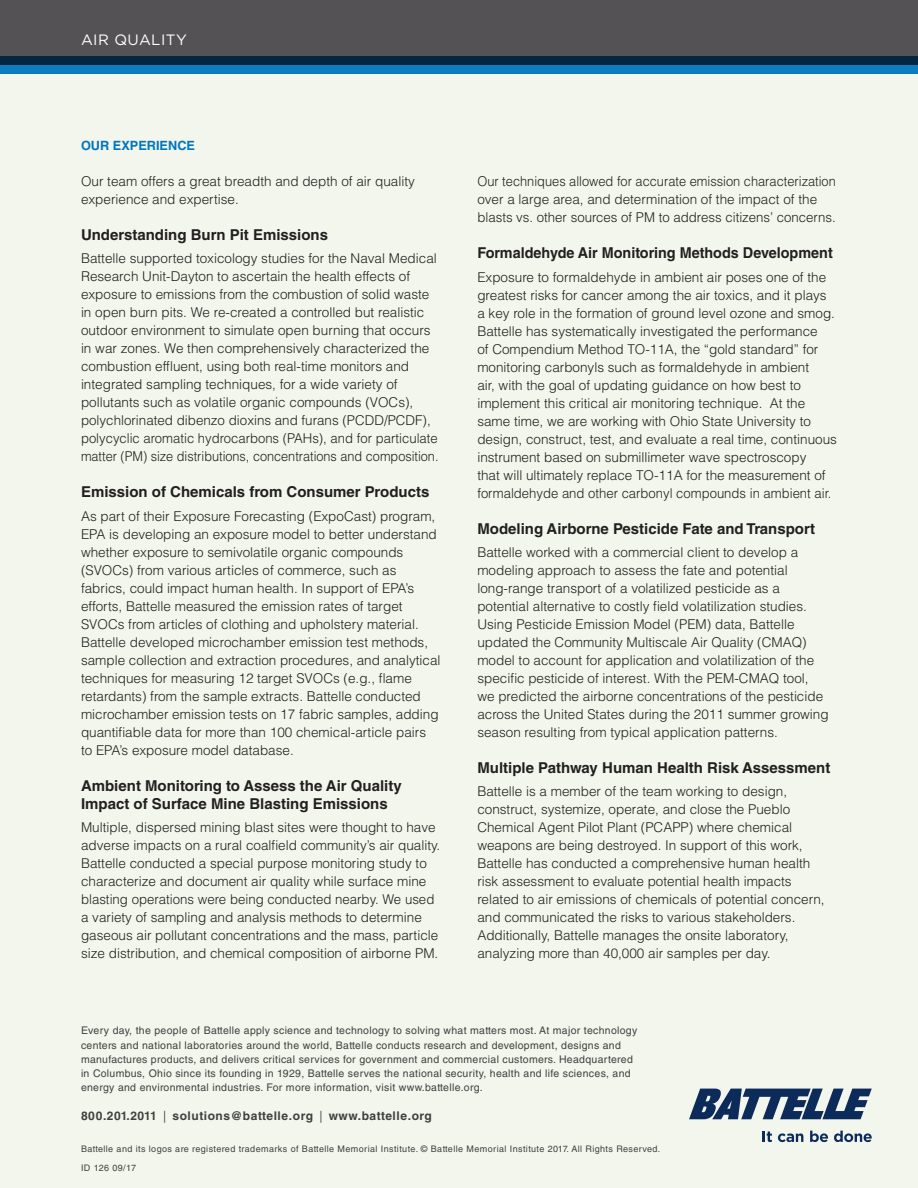
<style>
.page{position:relative;width:918px;height:1188px;background:#fff}
.page>*{position:absolute;margin:0;border:0;box-sizing:border-box;transform-origin:0 0}
.Copy_Headers{font:700 15px/18px "Helvetica LT Std";color:#231f20}
.Copy_Headers-2{font:700 15px "Helvetica LT Std";color:#231f20;scale:.96 1}
.t1{font:15px "Gotham";letter-spacing:.03em;color:#fff}
.Copy_Headers-3{font:300 13.5px/18px "Helvetica LT Std";color:#231f20}
.Copy_Headers-4{font:300 13.5px/18px "Helvetica LT Std";color:#231f20;scale:.95 1}
.Copy_Headers-5{font:700 12.75px "Helvetica LT Std";color:#0076be}
.t2{font:700 12px "Helvetica LT Std";letter-spacing:.045em;color:#413f41}
.t3{font:10.5px "Helvetica LT Std";letter-spacing:.03em;color:#413f41}
.t4{font:9px "Helvetica LT Std";letter-spacing:.045em;color:#413f41}
</style>
<div class="page">
<div style="left:0;top:74px;width:918px;height:1114px;background:#f2f6ec"></div>
<div style="left:0;top:0;width:918px;height:65px;background:#545254"></div>
<svg style="left:0;top:56px;width:918px;height:18px;background:#07517e"></svg>
<svg style="left:689px;top:1089px;width:183px;height:30px"></svg>
<svg style="left:763px;top:1131px;width:9px;height:11px"></svg>
<svg style="left:778px;top:1133px;width:25px;height:9px"></svg>
<svg style="left:810px;top:1131px;width:18px;height:11px"></svg>
<svg style="left:834px;top:1131px;width:38px;height:11px"></svg>
<p class="t1" style="left:81px;top:30px;width:107px">AIR QUALITY</p>
<p class="Copy_Headers-5" style="left:81px;top:138px;width:116px">OUR EXPERIENCE</p>
<p class="Copy_Headers-3" style="left:81px;top:172px;width:335px">Our team offers a great breadth and depth of air quality experience and expertise.</p>
<p class="Copy_Headers" style="left:81px;top:226px;width:249px">Understanding Burn Pit Emissions</p>
<p class="Copy_Headers-3" style="left:81px;top:250px;width:357px">Battelle supported toxicology studies for the Naval Medical Research Unit-Dayton to ascertain the health effects of exposure to emissions from the combustion of solid waste in open burn pits. We re-created a controlled but realistic outdoor environment to simulate open burning that occurs in war zones. We then comprehensively characterized the combustion effluent, using both real-time monitors and</p>
<p class="Copy_Headers-3" style="left:81px;top:376px;width:359px">integrated sampling techniques, for a wide variety of pollutants such as volatile organic compounds (VOCs), polychlorinated dibenzo dioxins and furans (PCDD/PCDF), polycyclic aromatic hydrocarbons (PAHs), and for particulate matter (PM) size distributions, concentrations and composition.</p>
<p class="Copy_Headers" style="left:81px;top:483px;width:350px">Emission of Chemicals from Consumer Products</p>
<p class="Copy_Headers-3" style="left:81px;top:507px;width:361px">As part of their Exposure Forecasting (ExpoCast) program, EPA is developing an exposure model to better understand whether exposure to semivolatile organic compounds (SVOCs) from various articles of commerce, such as fabrics, could impact human health. In support of EPA’s efforts, Battelle measured the emission rates of target SVOCs from articles of clothing and upholstery material.<br>Battelle developed microchamber emission test methods, sample collection and extraction procedures, and analytical techniques for measuring 12 target SVOCs (e.g., flame retardants) from the sample extracts. Battelle conducted microchamber emission tests on 17 fabric samples, adding quantifiable data for more than 100 chemical-article pairs to EPA’s exposure model database.</p>
<p class="Copy_Headers" style="left:81px;top:776px;width:322px">Ambient Monitoring to Assess the Air Quality<br>Impact of Surface Mine Blasting Emissions</p>
<p class="Copy_Headers-3" style="left:81px;top:818px;width:361px">Multiple, dispersed mining blast sites were thought to have adverse impacts on a rural coalfield community’s air quality.<br>Battelle conducted a special purpose monitoring study to</p>
<p class="Copy_Headers-3" style="left:81px;top:872px;width:347px">characterize and document air quality while surface mine</p>
<p class="Copy_Headers-3" style="left:81px;top:890px;width:359px">blasting operations were being conducted nearby. We used a variety of sampling and analysis methods to determine gaseous air pollutant concentrations and the mass, particle size distribution, and chemical composition of airborne PM.</p>
<p class="Copy_Headers-4" style="left:477px;top:172px;width:379px">Our techniques allowed for accurate emission characterization over a large area, and determination of the impact of the</p>
<p class="Copy_Headers-3" style="left:477px;top:208px;width:360px">blasts vs. other sources of PM to address citizens’ concerns.</p>
<p class="Copy_Headers-2" style="left:477px;top:244px;width:372px">Formaldehyde Air Monitoring Methods Development</p>
<p class="Copy_Headers-3" style="left:477px;top:268px;width:361px">Exposure to formaldehyde in ambient air poses one of the greatest risks for cancer among the air toxics, and it plays a key role in the formation of ground level ozone and smog.<br>Battelle has systematically investigated the performance<br>of Compendium Method TO-11A, the “gold standard” for monitoring carbonyls such as formaldehyde in ambient<br>air, with the goal of updating guidance on how best to implement this critical air monitoring technique. At the same time, we are working with Ohio State University to design, construct, test, and evaluate a real time, continuous instrument based on submillimeter wave spectroscopy<br>that will ultimately replace TO-11A for the measurement of formaldehyde and other carbonyl compounds in ambient air.</p>
<p class="Copy_Headers" style="left:477px;top:519px;width:339px">Modeling Airborne Pesticide Fate and Transport</p>
<p class="Copy_Headers-3" style="left:477px;top:543px;width:353px">Battelle worked with a commercial client to develop a modeling approach to assess the fate and potential long-range transport of a volatilized pesticide as a potential alternative to costly field volatilization studies.<br>Using Pesticide Emission Model (PEM) data, Battelle updated the Community Multiscale Air Quality (CMAQ) model to account for application and volatilization of the specific pesticide of interest. With the PEM-CMAQ tool, we predicted the airborne concentrations of the pesticide across the United States during the 2011 summer growing season resulting from typical application patterns.</p>
<p class="Copy_Headers" style="left:477px;top:758px;width:354px">Multiple Pathway Human Health Risk Assessment</p>
<p class="Copy_Headers-3" style="left:477px;top:782px;width:349px">Battelle is a member of the team working to design, construct, systemize, operate, and close the Pueblo Chemical Agent Pilot Plant (PCAPP) where chemical weapons are being destroyed. In support of this work, Battelle has conducted a comprehensive human health risk assessment to evaluate potential health impacts related to air emissions of chemicals of potential concern, and communicated the risks to various stakeholders.<br>Additionally, Battelle manages the onsite laboratory, analyzing more than 40,000 air samples per day.</p>
<p class="t3" style="left:81px;top:1025px;width:558px">Every day, the people of Battelle apply science and technology to solving what matters most. At major technology</p>
<p class="t3" style="left:81px;top:1039px;width:541px">centers and national laboratories around the world, Battelle conducts research and development, designs and</p>
<p class="t3" style="left:81px;top:1053px;width:553px">manufactures products, and delivers critical services for government and commercial customers. Headquartered</p>
<p class="t3" style="left:81px;top:1067px;width:551px">in Columbus, Ohio since its founding in 1929, Battelle serves the national security, health and life sciences, and</p>
<p class="t3" style="left:81px;top:1082px;width:403px">energy and environmental industries. For more information, visit www.battelle.org.</p>
<p class="t2" style="left:81px;top:1108px;width:77px">800.201.2011</p>
<p class="t2" style="left:173px;top:1108px;width:142px">solutions@battelle.org</p>
<p class="t2" style="left:329px;top:1108px;width:105px">www.battelle.org</p>
<p class="t4" style="left:81px;top:1144px;width:581px">Battelle and its logos are registered trademarks of Battelle Memorial Institute. © Battelle Memorial Institute 2017. All Rights Reserved.</p>
<p class="t4" style="left:81px;top:1163px;width:57px">ID 126 09/17</p>
</div>
